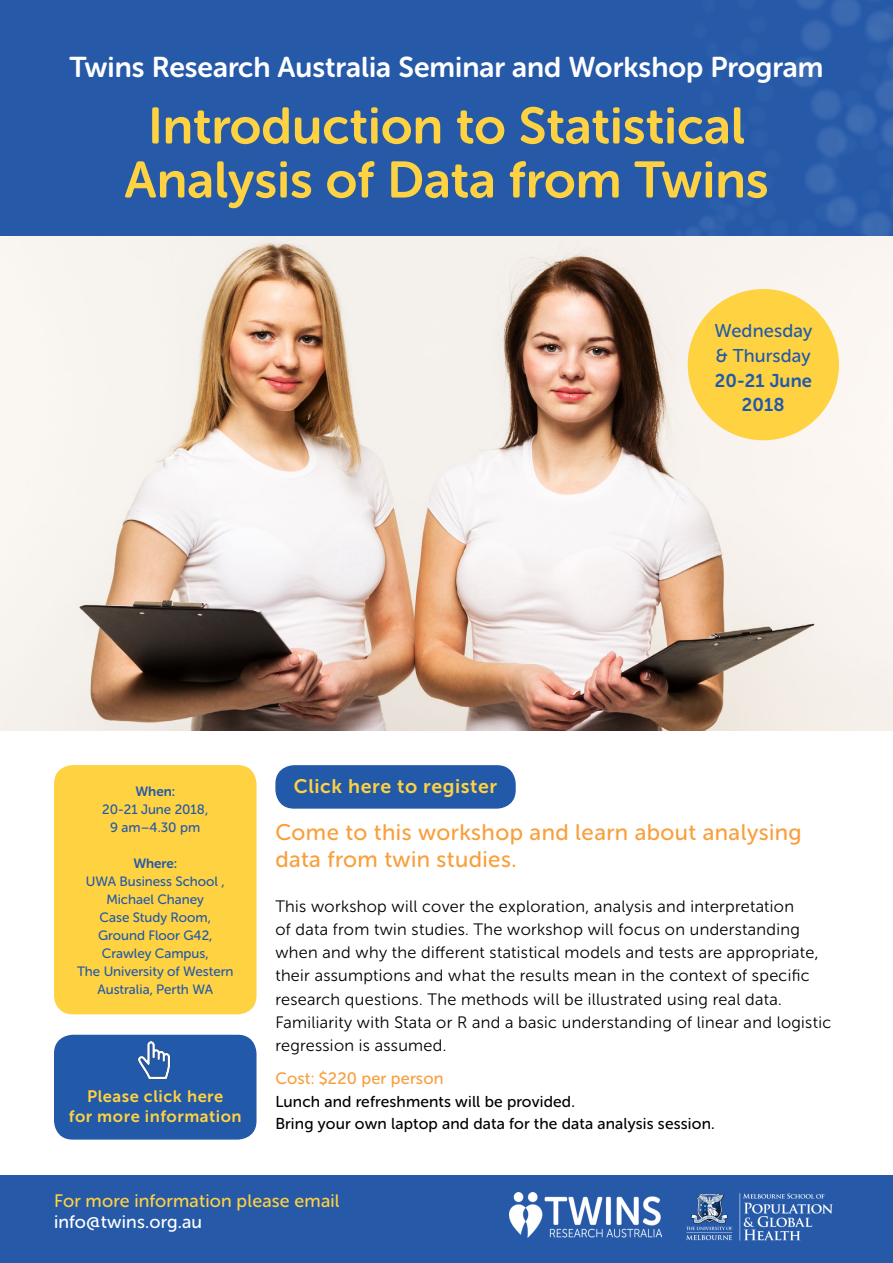
<style>
.page{position:relative;width:893px;height:1263px;background:#fff}
.page>*{position:absolute;margin:0;border:0;box-sizing:border-box;transform-origin:0 0}
.t1{font:51px/54px "Museo Sans Rounded 700";color:#ffd241;text-align:center}
.t2{font:28.5px "Museo Sans Rounded 700";color:#fff}
.t3{font:22.5px/27px "Museo Sans Rounded 500";letter-spacing:.02em;color:#f99f3c}
.t4{font:19.5px "Museo Sans 700";letter-spacing:.03em;color:#ffd241}
.t5{font:18.45px/24.6px "Museo Sans Rounded 500";letter-spacing:.01em;color:#2359a9}
.t6{font:18.45px/24.6px "Museo Sans Rounded 700";letter-spacing:.01em;color:#2359a9;text-align:center}
.t7{font:18px "Museo Sans Rounded 500";letter-spacing:.01em;color:#ffd241}
.t8{font:18px "Museo Sans Rounded 500";letter-spacing:.01em;color:#fff}
.t9{font:16.5px/23.2px "Museo Sans Rounded 300";letter-spacing:.02em;color:#000}
.t10{font:16.5px/19.8px "Museo Sans 700";letter-spacing:.03em;color:#ffd241;text-align:center}
.t11{font:16.5px "Museo Sans Rounded 500";letter-spacing:.01em;color:#f99f3c}
.t12{font:15.75px/22.5px "Museo Sans Rounded 500";letter-spacing:.01em;color:#000}
.t13{font:13.5px/18px "Museo Sans Rounded 500";color:#2359a9;text-align:center}
.t14{font:13.5px "Museo Sans Rounded 700";color:#2359a9}
</style>
<div class="page">
<img style="left:0;top:235px;width:893px;height:495px">
<div style="left:690px;top:291px;width:147px;height:147px;background:#ffd241;border-radius:50%"></div>
<div style="left:688px;top:289px;width:151px;height:151px;border:4px solid #ffd241;border-radius:50%"></div>
<div style="left:0;top:1175px;width:893px;height:88px;background:#265aa9"></div>
<img style="left:687px;top:1193px;width:146px;height:48px">
<img style="left:509px;top:1192px;width:153px;height:45px">
<div style="left:55px;top:766px;width:201px;height:247px;background:#ffd241;border-radius:18px"></div>
<div style="left:54px;top:765px;width:202px;height:249px;border:2px solid #ffd241;border-radius:18px"></div>
<div style="left:55px;top:1035px;width:201px;height:104px;background:#2359a9;border-radius:18px"></div>
<div style="left:54px;top:1035px;width:202px;height:104px;border:2px solid #2359a9;border-radius:18px"></div>
<div style="left:0;top:0;width:893px;height:235px;background:#265aa9"></div>
<img style="left:678px;top:0;width:215px;height:235px">
<div style="left:276px;top:766px;width:239px;height:42px;background:#2359a9;border-radius:18px"></div>
<div style="left:275px;top:765px;width:241px;height:44px;border:2px solid #2359a9;border-radius:18px"></div>
<img style="left:138px;top:1042px;width:33px;height:37px">
<h2 class="t2" style="left:70px;top:51px;width:755px">Twins Research Australia Seminar and Workshop Program</h2>
<h1 class="t1" style="left:124px;top:99px;width:646px">Introduction to Statistical<br>Analysis of Data from Twins</h1>
<p class="t5" style="left:714px;top:319px;width:100px">Wednesday &amp; Thursday</p>
<p class="t6" style="left:715px;top:368px;width:99px">20-21 June<br>2018</p>
<p class="t14" style="left:135px;top:784px;width:41px">When:</p>
<p class="t13" style="left:102px;top:800px;width:107px">20-21 June 2018,<br>9 am–4.30 pm</p>
<p class="t14" style="left:133px;top:856px;width:45px">Where:</p>
<p class="t13" style="left:77px;top:872px;width:158px">UWA Business School ,<br>Michael Chaney<br>Case Study Room,<br>Ground Floor G42,<br>Crawley Campus,<br>The University of Western<br>Australia, Perth WA</p>
<p class="t10" style="left:69px;top:1086px;width:174px">Please click here<br>for more information</p>
<p class="t4" style="left:294px;top:775px;width:205px">Click here to register</p>
<h3 class="t3" style="left:275px;top:818px;width:528px">Come to this workshop and learn about analysing data from twin studies.</h3>
<p class="t9" style="left:275px;top:894px;width:557px">This workshop will cover the exploration, analysis and interpretation<br>of data from twin studies. The workshop will focus on understanding when and why the different statistical models and tests are appropriate, their assumptions and what the results mean in the context of specific research questions. The methods will be illustrated using real data.<br>Familiarity with Stata or R and a basic understanding of linear and logistic regression is assumed.</p>
<p class="t11" style="left:275px;top:1070px;width:170px">Cost: $220 per person</p>
<p class="t12" style="left:275px;top:1090px;width:441px">Lunch and refreshments will be provided.<br>Bring your own laptop and data for the data analysis session.</p>
<p class="t7" style="left:54px;top:1191px;width:287px">For more information please email</p>
<p class="t8" style="left:54px;top:1212px;width:150px">info@twins.org.au</p>
</div>
